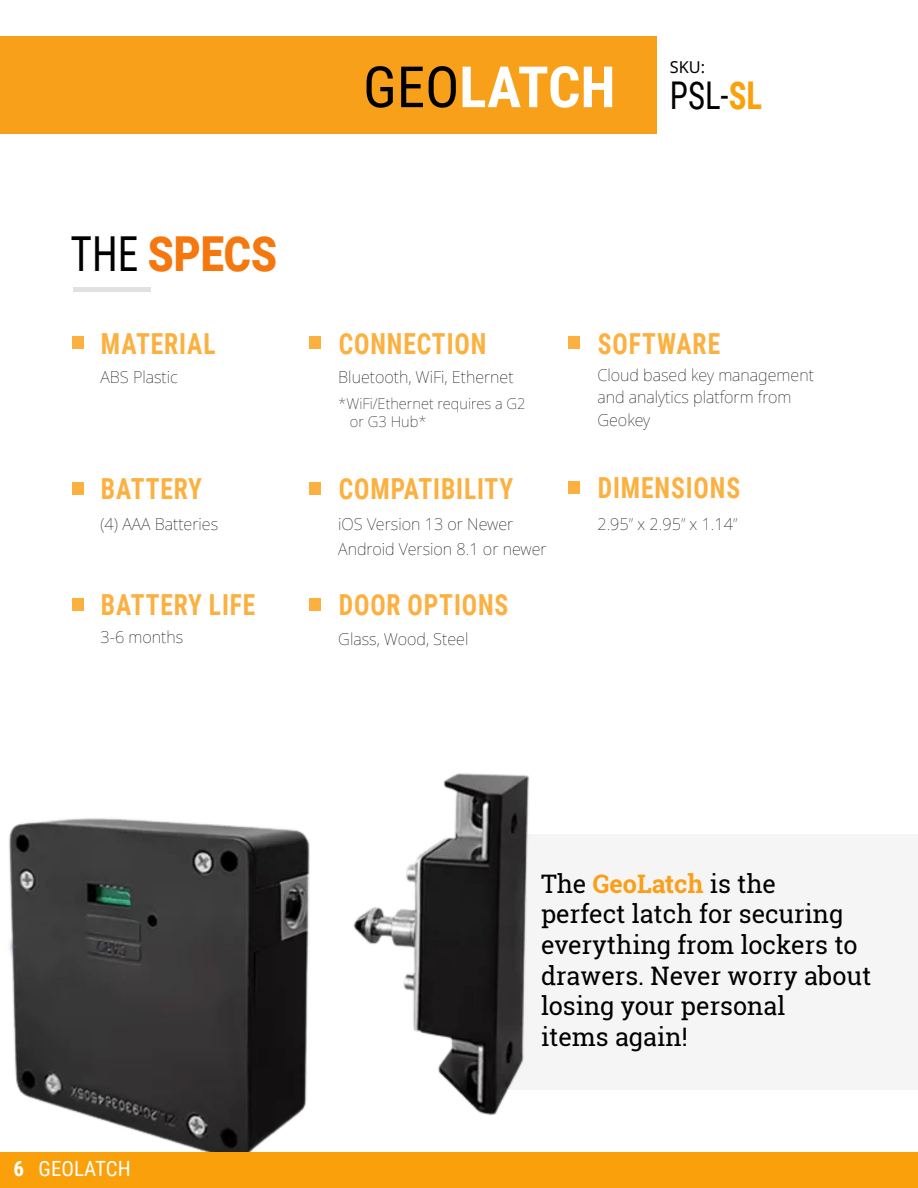
<style>
.page{position:relative;width:918px;height:1188px;background:#fff}
.page>*{position:absolute;margin:0;border:0;box-sizing:border-box;transform-origin:0 0}
.t1{font:700 57px "Roboto Condensed";letter-spacing:-.005em;color:#fff}
.t2{font:900 48.3px "Roboto";color:#f5780f;scale:.86 1}
.t3{font:38.25px "Roboto Condensed";color:#000;scale:.86 1}
.t4{font:700 28.95px "Roboto Condensed";letter-spacing:.035em;color:#fcb040;scale:.88 1}
.t5{font:25.5px/30.6px "Roboto Slab";color:#000}
.t6{font:21px "Roboto Condensed";color:#fff}
.t7{font:100 16.5px/22.5px "Noto Sans";color:#000}
.t8{font:16.5px "Noto Sans";color:#000}
.t9{font:100 15px/18px "Noto Sans";color:#000}
.s1{font-family:"Roboto Condensed";font-weight:400;color:#000}
.s2{font-weight:400;color:#000}
.s3{font-weight:700;color:#faa00a}
.s4{font-weight:700}
.s5{font-weight:700;color:#f9a01b}
</style>
<div class="page">
<div style="left:499px;top:834px;width:419px;height:256px;background:#f5f5f5"></div>
<img style="left:9px;top:773px;width:520px;height:379px">
<div style="left:0;top:1152px;width:918px;height:36px;background:#faa00a"></div>
<div style="left:0;top:36px;width:657px;height:97px;background:#f9a01b"></div>
<hr style="left:74px;top:287px;width:77px;height:4px;background:#e1e1e1">
<div style="left:72px;top:482px;width:12px;height:13px;background:#fcb040"></div>
<div style="left:72px;top:598px;width:12px;height:13px;background:#fcb040"></div>
<div style="left:72px;top:336px;width:12px;height:13px;background:#fcb040"></div>
<div style="left:309px;top:336px;width:12px;height:13px;background:#fcb040"></div>
<div style="left:309px;top:482px;width:12px;height:13px;background:#fcb040"></div>
<div style="left:309px;top:598px;width:12px;height:12px;background:#fcb040"></div>
<div style="left:568px;top:481px;width:12px;height:13px;background:#fcb040"></div>
<div style="left:568px;top:336px;width:12px;height:13px;background:#fcb040"></div>
<h2 class="t2" style="left:71px;top:220px;width:242px"><span class="s1">THE</span> SPECS</h2>
<h3 class="t4" style="left:101px;top:323px;width:132px">MATERIAL</h3>
<p class="t7" style="left:100px;top:367px;width:79px">ABS Plastic</p>
<h3 class="t4" style="left:101px;top:469px;width:117px">BATTERY</h3>
<p class="t7" style="left:100px;top:513px;width:119px">(4) AAA Batteries</p>
<h3 class="t4" style="left:101px;top:585px;width:177px">BATTERY LIFE</h3>
<p class="t7" style="left:100px;top:626px;width:84px">3-6 months</p>
<h1 class="t1" style="left:363px;top:47px;width:254px"><span class="s2">GEO</span>LATCH</h1>
<p class="t8" style="left:670px;top:58px;width:37px">SKU:</p>
<h3 class="t3" style="left:670px;top:69px;width:109px">PSL-<span class="s3">SL</span></h3>
<h3 class="t4" style="left:339px;top:323px;width:169px">CONNECTION</h3>
<p class="t7" style="left:338px;top:367px;width:177px">Bluetooth, WiFi, Ethernet</p>
<p class="t9" style="left:350px;top:395px;width:177px;text-indent:-12px">*WiFi/Ethernet requires a G2 or G3 Hub*</p>
<h3 class="t4" style="left:598px;top:323px;width:141px">SOFTWARE</h3>
<p class="t7" style="left:597px;top:364px;width:218px">Cloud based key management and analytics platform from<br>Geokey</p>
<h3 class="t4" style="left:339px;top:469px;width:200px">COMPATIBILITY</h3>
<h3 class="t4" style="left:598px;top:468px;width:163px">DIMENSIONS</h3>
<p class="t7" style="left:338px;top:511px;width:210px;line-height:25.5px">iOS Version 13 or Newer<br>Android Version 8.1 or newer</p>
<h3 class="t4" style="left:339px;top:584px;width:194px">DOOR OPTIONS</h3>
<p class="t7" style="left:338px;top:628px;width:132px">Glass, Wood, Steel</p>
<p class="t7" style="left:597px;top:513px;width:142px">2.95” x 2.95” x 1.14”</p>
<p class="t6" style="left:14px;top:1154px;width:119px"><span class="s4">6</span> GEOLATCH</p>
<h3 class="t5" style="left:541px;top:868px;width:332px">The <span class="s5">GeoLatch</span> is the<br>perfect latch for securing everything from lockers to drawers. Never worry about losing your personal<br>items again!</h3>
</div>
